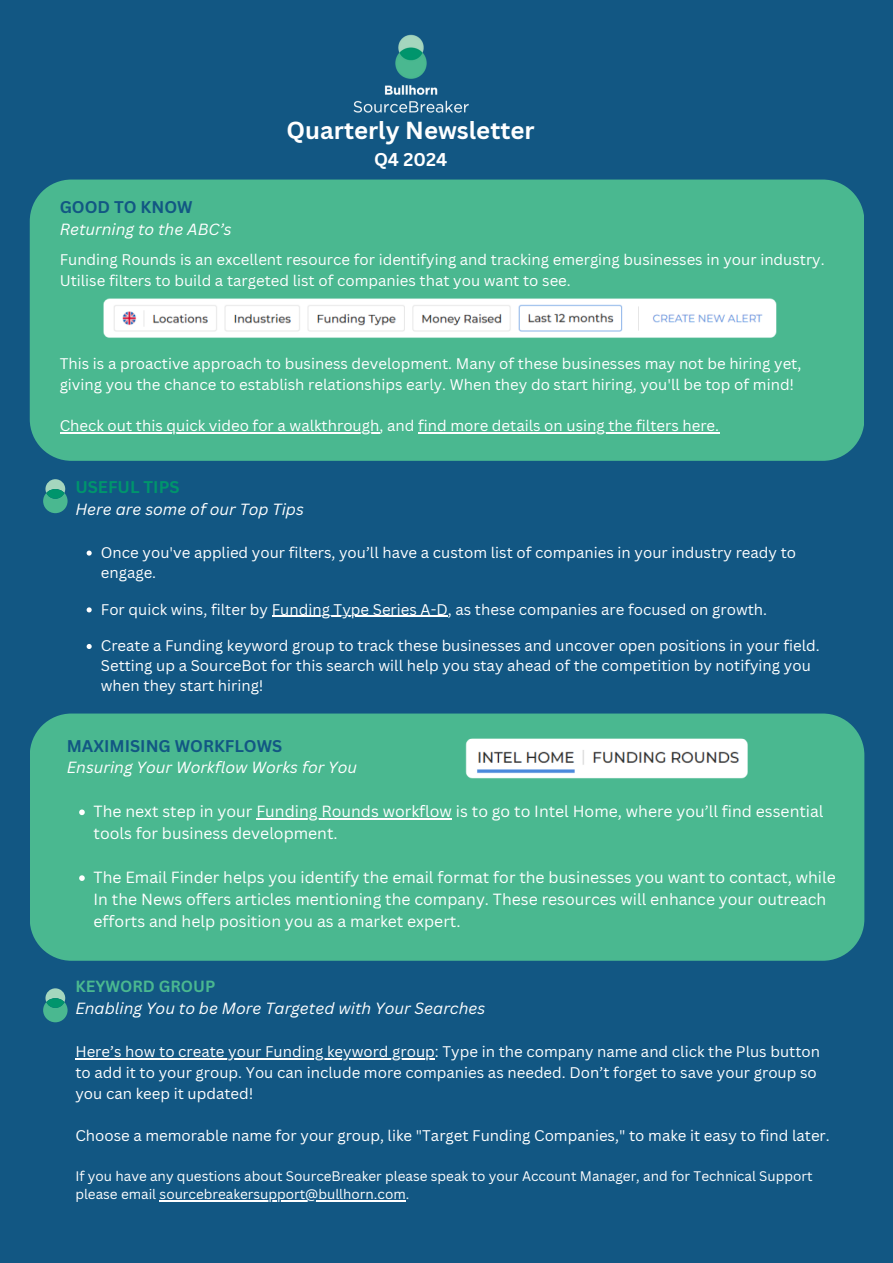
<style>
.page{position:relative;width:893px;height:1263px;background:#125783}
.page>*{position:absolute;margin:0;border:0;box-sizing:border-box;transform-origin:0 0}
.t1{font:700 24px "Canva Sans";color:#fff}
.t2{font:700 18px "Canva Sans";color:#fff}
.t3{font:700 16.5px "Canva Sans";color:#125783}
.t4{font:700 16.5px "Canva Sans";color:#00956c}
.t5{font:15.75px/21.9px "Canva Sans";color:#fff}
.t6{font:italic 15.75px/21.9px "Canva Sans";color:#fff}
.t7{font:15px/20.9px "Canva Sans";color:#fff}
.t8{font:13.5px/18.6px "Canva Sans";color:#fff}
.s1{font-weight:700;font-style:normal;color:#4ab890}
</style>
<div class="page">
<img style="left:353px;top:34px;width:116px;height:79px">
<svg style="left:43px;top:479px;width:25px;height:34px"></svg>
<div style="left:30px;top:180px;width:834px;height:281px;background:#4ab890"></div>
<hr style="left:75px;top:1058px;width:360px;height:1px;background:#fff">
<hr style="left:160px;top:1200px;width:246px;height:1px;background:#fff">
<svg style="left:43px;top:988px;width:25px;height:34px"></svg>
<div style="left:30px;top:713px;width:834px;height:248px;background:#4ab890"></div>
<svg style="left:79px;top:809px;width:6px;height:6px"></svg>
<hr style="left:256px;top:818px;width:196px;height:2px;background:#fff">
<svg style="left:79px;top:875px;width:6px;height:6px"></svg>
<img style="left:456px;top:732px;width:300px;height:53px">
<hr style="left:60px;top:433px;width:319px;height:1px;background:#fff">
<hr style="left:418px;top:433px;width:301px;height:1px;background:#fff">
<img style="left:101px;top:289px;width:678px;height:63px">
<svg style="left:87px;top:550px;width:5px;height:6px"></svg>
<svg style="left:87px;top:607px;width:5px;height:5px"></svg>
<hr style="left:272px;top:616px;width:176px;height:1px;background:#fff">
<svg style="left:87px;top:644px;width:5px;height:5px"></svg>
<h1 class="t1" style="left:287px;top:113px;width:249px">Quarterly Newsletter</h1>
<p class="t2" style="left:374px;top:146px;width:75px">Q4 2024</p>
<p class="t3" style="left:60px;top:195px;width:134px">GOOD TO KNOW</p>
<p class="t6" style="left:60px;top:217px;width:173px">Returning to the ABC’s</p>
<p class="t7" style="left:60px;top:249px;width:766px">Funding Rounds is an excellent resource for identifying and tracking emerging businesses in your industry.<br>Utilise filters to build a targeted list of companies that you want to see.</p>
<h2 class="t7" style="left:60px;top:353px;width:743px">This is a proactive approach to business development. Many of these businesses may not be hiring yet, giving you the chance to establish relationships early. When they do start hiring, you'll be top of mind!</h2>
<p class="t7" style="left:60px;top:415px;width:661px">Check out this quick video for a walkthrough, and find more details on using the filters here.</p>
<h2 class="t4" style="left:75px;top:475px;width:106px">USEFUL TIPS</h2>
<h2 class="t6" style="left:75px;top:498px;width:230px">Here are some of our Top Tips</h2>
<h2 class="t7" style="left:101px;top:542px;width:697px;line-height:19.6px">Once you've applied your filters, you’ll have a custom list of companies in your industry ready to engage.</h2>
<p class="t7" style="left:101px;top:598px;width:668px">For quick wins, filter by Funding Type Series A-D, as these companies are focused on growth.</p>
<p class="t7" style="left:101px;top:636px;width:720px;line-height:19.6px">Create a Funding keyword group to track these businesses and uncover open positions in your field.<br>Setting up a SourceBot for this search will help you stay ahead of the competition by notifying you when they start hiring!</p>
<p class="t3" style="left:67px;top:734px;width:217px">MAXIMISING WORKFLOWS</p>
<p class="t6" style="left:67px;top:756px;width:292px">Ensuring Your Workflow Works for You</p>
<p class="t5" style="left:94px;top:800px;width:731px">The next step in your Funding Rounds workflow is to go to Intel Home, where you’ll find essential</p>
<h2 class="t5" style="left:94px;top:822px;width:246px">tools for business development.</h2>
<h2 class="t5" style="left:94px;top:866px;width:743px">The Email Finder helps you identify the email format for the businesses you want to contact, while</h2>
<p class="t5" style="left:94px;top:888px;width:734px">In the News offers articles mentioning the company. These resources will enhance your outreach efforts and help position you as a market expert.</p>
<h1 class="t6" style="left:75px;top:975px;width:411px"><span class="s1">KEYWORD GROUP<br></span>Enabling You to be More Targeted with Your Searches</h1>
<h2 class="t7" style="left:75px;top:1041px;width:746px">Here’s how to create your Funding keyword group: Type in the company name and click the Plus button to add it to your group. You can include more companies as needed. Don’t forget to save your group so you can keep it updated!</h2>
<h2 class="t7" style="left:75px;top:1124px;width:756px">Choose a memorable name for your group, like "Target Funding Companies," to make it easy to find later.</h2>
<h2 class="t8" style="left:75px;top:1166px;width:738px">If you have any questions about SourceBreaker please speak to your Account Manager, and for Technical Support please email sourcebreakersupport@bullhorn.com.</h2>
</div>
